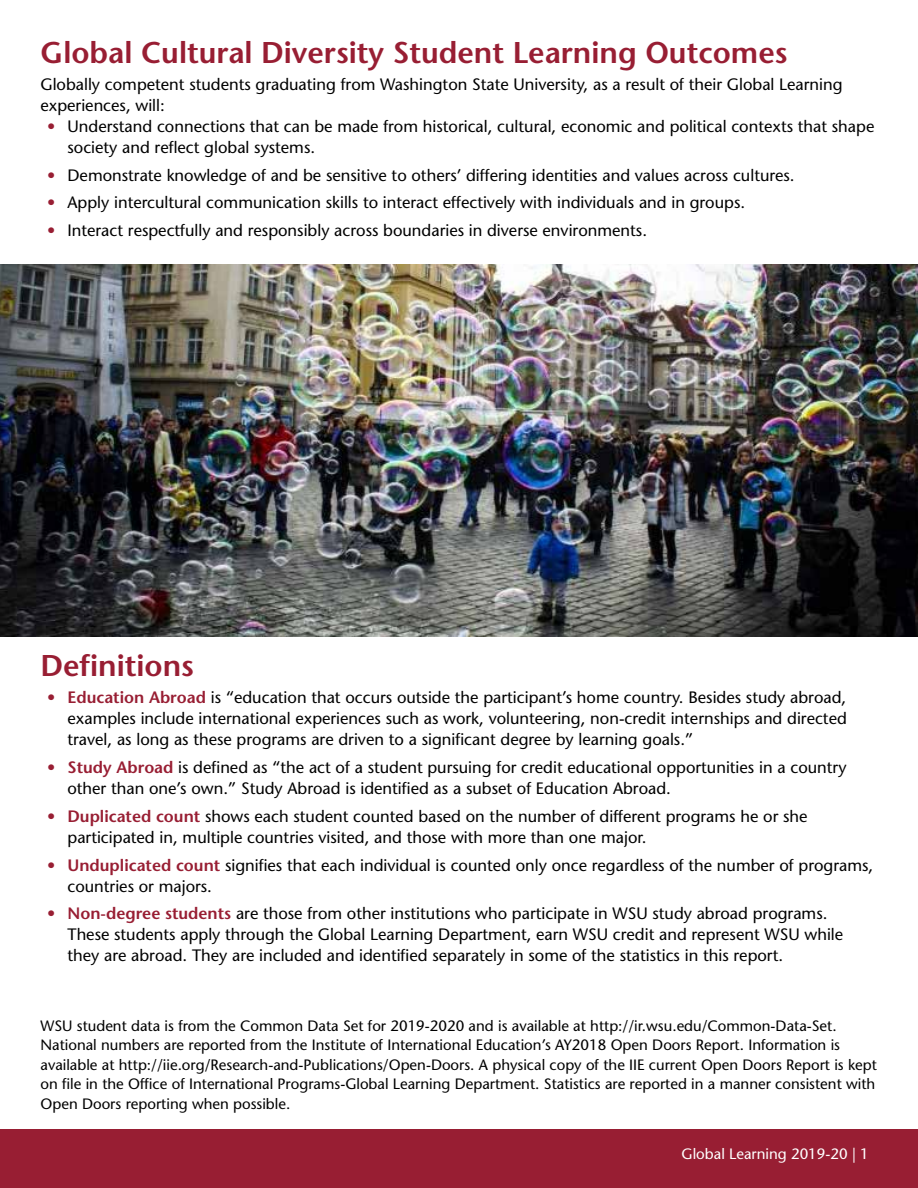
<style>
.page{position:relative;width:918px;height:1188px;background:#fff}
.page>*{position:absolute;margin:0;border:0;box-sizing:border-box;transform-origin:0 0}
.t1{font:600 30px "Stone Sans Std";color:#981e33}
.t2{font:500 16.5px/21px "Stone Sans Std";color:#000}
.t3{font:500 15px/19.5px "Stone Sans Std";color:#000}
.t4{font:500 15px "Stone Sans Std";color:#fff}
.s1{color:#981e33}
.s2{font-weight:600;color:#981e33}
</style>
<div class="page">
<img style="left:0;top:264px;width:918px;height:372px">
<div style="left:0;top:1130px;width:918px;height:58px;background:#981e33"></div>
<h1 class="t1" style="left:40px;top:34px;width:749px">Global Cultural Diversity Student Learning Outcomes</h1>
<p class="t2" style="left:40px;top:74px;width:804px">Globally competent students graduating from Washington State University, as a result of their Global Learning experiences, will:</p>
<p class="t2" style="left:67px;top:116px;width:808px;text-indent:-20px"><span class="s1">•</span> Understand connections that can be made from historical, cultural, economic and political contexts that shape society and reflect global systems.</p>
<p class="t2" style="left:47px;top:164px;width:749px"><span class="s1">•</span> Demonstrate knowledge of and be sensitive to others’ differing identities and values across cultures.</p>
<p class="t2" style="left:47px;top:192px;width:699px"><span class="s1">•</span> Apply intercultural communication skills to interact effectively with individuals and in groups.</p>
<p class="t2" style="left:47px;top:220px;width:601px"><span class="s1">•</span> Interact respectfully and responsibly across boundaries in diverse environments.</p>
<h1 class="t1" style="left:40px;top:647px;width:155px">Definitions</h1>
<p class="t2" style="left:67px;top:687px;width:781px;text-align:justify;text-indent:-20px"><span class="s2">• Education Abroad</span> is “education that occurs outside the participant’s home country. Besides study abroad, examples include international experiences such as work, volunteering, non-credit internships and directed travel, as long as these programs are driven to a significant degree by learning goals.”</p>
<p class="t2" style="left:67px;top:757px;width:781px;text-indent:-20px"><span class="s2">• Study Abroad</span> is defined as “the act of a student pursuing for credit educational opportunities in a country other than one’s own.” Study Abroad is identified as a subset of Education Abroad.</p>
<p class="t2" style="left:67px;top:806px;width:742px;text-indent:-20px"><span class="s2">• Duplicated count</span> shows each student counted based on the number of different programs he or she participated in, multiple countries visited, and those with more than one major.</p>
<p class="t2" style="left:67px;top:854px;width:807px;text-indent:-20px"><span class="s2">• Unduplicated count</span> signifies that each individual is counted only once regardless of the number of programs, countries or majors.</p>
<p class="t2" style="left:67px;top:903px;width:777px;text-indent:-20px"><span class="s2">• Non-degree students</span> are those from other institutions who participate in WSU study abroad programs.<br>These students apply through the Global Learning Department, earn WSU credit and represent WSU while they are abroad. They are included and identified separately in some of the statistics in this report.</p>
<p class="t3" style="left:40px;top:1016px;width:838px">WSU student data is from the Common Data Set for 2019-2020 and is available at http://ir.wsu.edu/Common-Data-Set.<br>National numbers are reported from the Institute of International Education’s AY2018 Open Doors Report. Information is available at http://iie.org/Research-and-Publications/Open-Doors. A physical copy of the IIE current Open Doors Report is kept on file in the Office of International Programs-Global Learning Department. Statistics are reported in a manner consistent with Open Doors reporting when possible.</p>
<p class="t4" style="left:682px;top:1144px;width:189px">Global Learning 2019-20 | 1</p>
</div>
